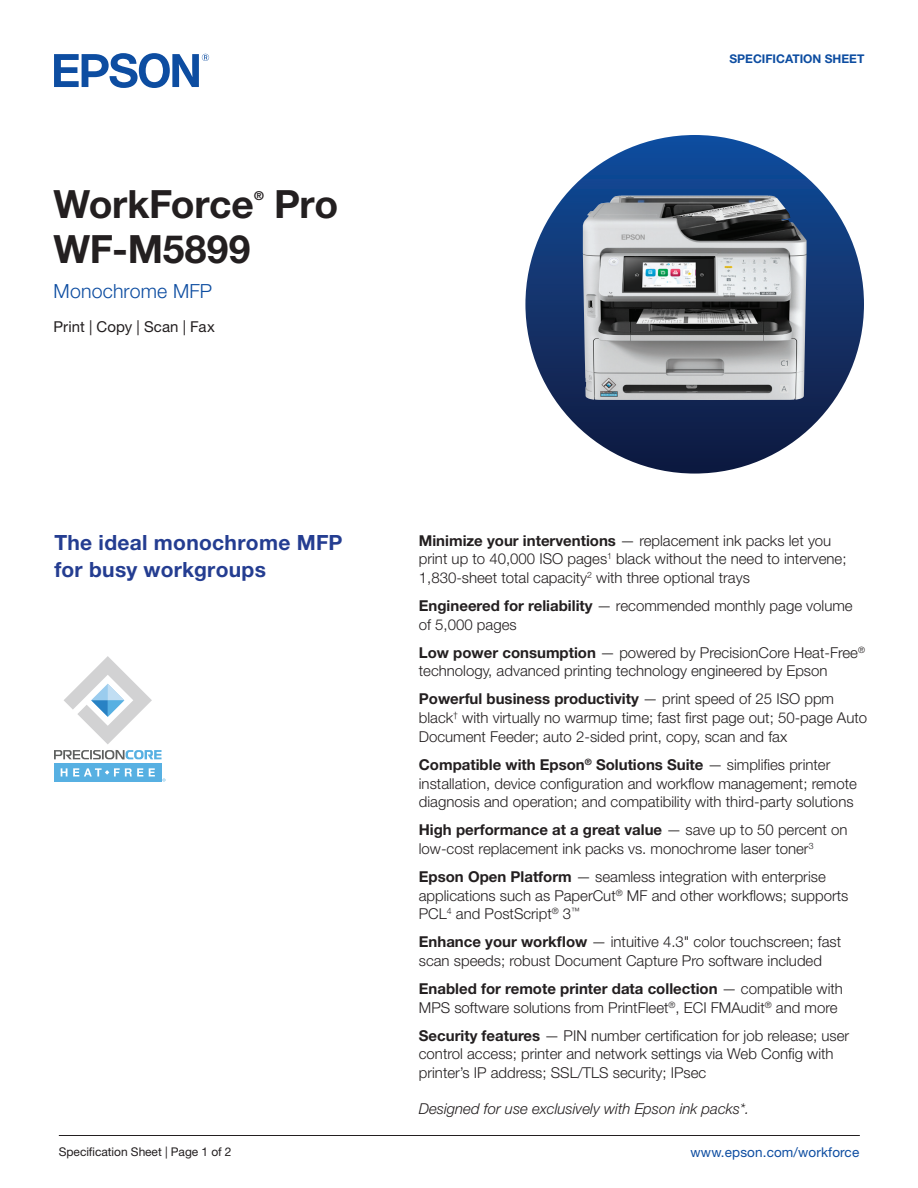
<style>
.page{position:relative;width:918px;height:1188px;background:#fff}
.page>*{position:absolute;margin:0;border:0;box-sizing:border-box;transform-origin:0 0}
.t1{font:700 39px "Helvetica Neue LT Std";letter-spacing:-.01em;color:#231f20}
.t2{font:700 21px/27px "Helvetica Neue LT Std";letter-spacing:.015em;color:#243d91}
.t3{font:300 19.5px "Helvetica Neue LT Std";letter-spacing:.01em;color:#0d4da1}
.t4{font:300 15px/18.8px "Helvetica Neue LT Std";color:#231f20}
.t5{font:italic 300 15px "Helvetica Neue LT Std";color:#231f20}
.t6{font:15px "Helvetica Neue LT Std";letter-spacing:.005em;color:#231f20}
.t7{font:13.5px "Helvetica Neue LT Std";letter-spacing:.01em;color:#0d4da1}
.t8{font:700 12.3px "Helvetica Neue LT Std";color:#231f20}
.t9{font:12px "Helvetica Neue LT Std";letter-spacing:-.005em;color:#231f20}
.t10{font:700 12px "Helvetica Neue LT Std";color:#0d4da1}
.s1{font-weight:700}
</style>
<div class="page">
<hr style="left:59px;top:1135px;width:801px;height:1px;background:#231f20">
<div style="left:525px;top:135px;width:339px;height:339px;background:linear-gradient(to bottom,#124e9e,#141b3e);border-radius:169px"></div>
<svg style="left:54px;top:53px;width:155px;height:35px"></svg>
<img style="left:583px;top:196px;width:224px;height:204px">
<svg style="left:64px;top:656px;width:88px;height:88px"></svg>
<div style="left:54px;top:763px;width:108px;height:19px;background:#57b0e2"></div>
<svg style="left:61px;top:768px;width:6px;height:8px"></svg>
<svg style="left:149px;top:768px;width:6px;height:8px"></svg>
<svg style="left:73px;top:768px;width:70px;height:8px"></svg>
<svg style="left:54px;top:750px;width:108px;height:9px"></svg>
<svg style="left:162px;top:778px;width:4px;height:4px"></svg>
<h1 class="t1" style="left:54px;top:180px;width:202px">WorkForce</h1>
<p class="t8" style="left:254px;top:188px;width:11px">®</p>
<h1 class="t1" style="left:274px;top:180px;width:65px">Pro</h1>
<h1 class="t1" style="left:54px;top:225px;width:198px">WF-M5899</h1>
<h3 class="t3" style="left:54px;top:279px;width:160px">Monochrome MFP</h3>
<p class="t6" style="left:54px;top:318px;width:163px">Print | Copy | Scan | Fax</p>
<p class="t10" style="left:729px;top:51px;width:136px">SPECIFICATION SHEET</p>
<h2 class="t2" style="left:54px;top:528px;width:290px">The ideal monochrome MFP for busy workgroups</h2>
<p class="t9" style="left:59px;top:1145px;width:174px">Specification Sheet | Page 1 of 2</p>
<p class="t4" style="left:419px;top:531px;width:429px"><span class="s1">Minimize your interventions</span> — replacement ink packs let you print up to 40,000 ISO pages<sup>1</sup> black without the need to intervene;<br>1,830-sheet total capacity<sup>2</sup> with three optional trays</p>
<p class="t4" style="left:419px;top:596px;width:435px"><span class="s1">Engineered for reliability</span> — recommended monthly page volume of 5,000 pages</p>
<p class="t4" style="left:419px;top:643px;width:448px"><span class="s1">Low power consumption</span> — powered by PrecisionCore Heat-Free<sup>® </sup>technology, advanced printing technology engineered by Epson</p>
<p class="t4" style="left:419px;top:689px;width:450px"><span class="s1">Powerful business productivity</span> — print speed of 25 ISO ppm black<sup>†</sup> with virtually no warmup time; fast first page out; 50-page Auto<br>Document Feeder; auto 2-sided print, copy, scan and fax</p>
<p class="t4" style="left:419px;top:755px;width:440px"><span class="s1">Compatible with Epson</span><sup>®</sup> <span class="s1">Solutions Suite</span> — simplifies printer installation, device configuration and workflow management; remote diagnosis and operation; and compatibility with third-party solutions</p>
<p class="t4" style="left:419px;top:820px;width:430px"><span class="s1">High performance at a great value</span> — save up to 50 percent on low-cost replacement ink packs vs. monochrome laser toner<sup>3</sup></p>
<p class="t4" style="left:419px;top:867px;width:431px"><span class="s1">Epson Open Platform</span> — seamless integration with enterprise applications such as PaperCut<sup>®</sup> MF and other workflows; supports<br>PCL<sup>4</sup> and PostScript<sup>®</sup> 3<sup>™</sup></p>
<p class="t4" style="left:419px;top:932px;width:424px"><span class="s1">Enhance your workflow</span> — intuitive 4.3" color touchscreen; fast scan speeds; robust Document Capture Pro software included</p>
<p class="t4" style="left:419px;top:979px;width:426px"><span class="s1">Enabled for remote printer data collection</span> — compatible with<br>MPS software solutions from PrintFleet<sup>®</sup>, ECI FMAudit<sup>®</sup> and more</p>
<p class="t4" style="left:419px;top:1026px;width:432px"><span class="s1">Security features</span> — PIN number certification for job release; user control access; printer and network settings via Web Config with printer’s IP address; SSL/TLS security; IPsec</p>
<p class="t5" style="left:419px;top:1100px;width:332px">Designed for use exclusively with Epson ink packs*.</p>
<p class="t7" style="left:691px;top:1144px;width:170px">www.epson.com/workforce</p>
</div>
